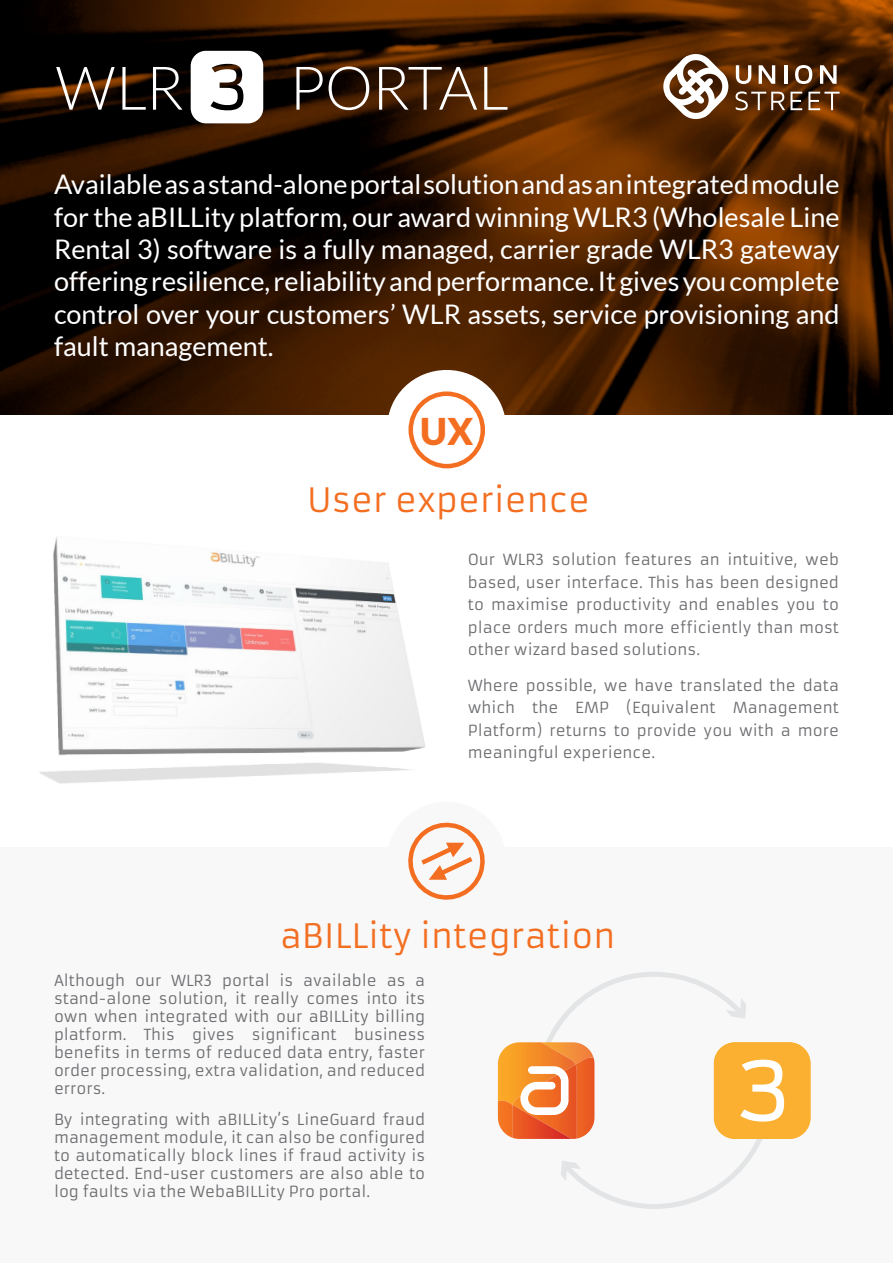
<style>
.page{position:relative;width:893px;height:1263px;background:#fff}
.page>*{position:absolute;margin:0;border:0;box-sizing:border-box;transform-origin:0 0}
.t1{font:300 60.3px "Lato";color:#fff}
.t2{font:900 36.9px "Lato";color:#f36e21}
.Subheading{font:33px "Armata";color:#f36e21}
.First_section_body{font:27px/32.4px "Lato";color:#fff;text-align:justify}
.reversed_body_copy{font:15px/18px "Armata";color:#6c6d70;text-align:justify}
.Body_copy{font:15px/22.5px "Armata";color:#6c6d70;text-align:justify}
</style>
<div class="page">
<img style="left:0;top:0;width:893px;height:415px">
<div style="left:387px;top:370px;width:119px;height:115px;background:#fff;border-radius:50%"></div>
<svg style="left:736px;top:91px;width:66px;height:19px"></svg>
<svg style="left:808px;top:92px;width:31px;height:18px"></svg>
<svg style="left:736px;top:65px;width:15px;height:19px"></svg>
<svg style="left:759px;top:65px;width:16px;height:19px"></svg>
<hr style="left:784px;top:65px;width:3px;height:19px;background:#fff">
<svg style="left:795px;top:65px;width:17px;height:19px"></svg>
<svg style="left:820px;top:65px;width:17px;height:19px"></svg>
<svg style="left:663px;top:54px;width:67px;height:65px"></svg>
<div style="left:0;top:847px;width:893px;height:416px;background:#f8f8f8"></div>
<div style="left:387px;top:802px;width:119px;height:115px;background:#f8f8f8;border-radius:50%"></div>
<svg style="left:191px;top:51px;width:72px;height:72px"></svg>
<img style="left:39px;top:537px;width:386px;height:247px">
<svg style="left:546px;top:972px;width:216px;height:237px"></svg>
<img style="left:498px;top:1042px;width:22px;height:63px">
<svg style="left:498px;top:1101px;width:1px;height:23px"></svg>
<img style="left:577px;top:1115px;width:17px;height:23px">
<img style="left:513px;top:1064px;width:64px;height:75px">
<img style="left:512px;top:1105px;width:60px;height:34px">
<svg style="left:520px;top:1042px;width:74px;height:73px"></svg>
<svg style="left:726px;top:998px;width:20px;height:20px"></svg>
<div style="left:714px;top:1042px;width:96px;height:97px;background:#fbb031;border-radius:21px"></div>
<svg style="left:740px;top:1060px;width:44px;height:61px"></svg>
<svg style="left:561px;top:1161px;width:20px;height:20px"></svg>
<svg style="left:408px;top:822px;width:77px;height:78px"></svg>
<div style="left:408px;top:391px;width:77px;height:77px;border:4px solid #f36e21;border-radius:50%"></div>
<p class="t1" style="left:55px;top:46px;width:130px">WLR</p>
<p class="t1" style="left:290px;top:46px;width:220px">PORTAL</p>
<p class="First_section_body" style="left:54px;top:168px;width:787px">Available as a stand-alone portal solution and as an integrated module for the aBILLity platform, our award winning WLR3 (Wholesale Line Rental 3) software is a fully managed, carrier grade WLR3 gateway offering resilience, reliability and performance. It gives you complete control over your customers’ WLR assets, service provisioning and fault management.</p>
<p class="t2" style="left:420px;top:410px;width:55px">UX</p>
<p class="Subheading" style="left:307px;top:479px;width:285px">User experience</p>
<p class="Body_copy" style="left:468px;top:549px;width:373px">Our WLR3 solution features an intuitive, web based, user interface. This has been designed to maximise productivity and enables you to place orders much more efficiently than most other wizard based solutions.</p>
<p class="Body_copy" style="left:468px;top:674px;width:373px">Where possible, we have translated the data which the EMP (Equivalent Management Platform) returns to provide you with a more meaningful experience.</p>
<p class="Subheading" style="left:280px;top:916px;width:337px">aBILLity integration</p>
<p class="reversed_body_copy" style="left:54px;top:972px;width:373px">Although our WLR3 portal is available as a stand-alone solution, it really comes into its own when integrated with our aBILLity billing platform. This gives significant business benefits in terms of reduced data entry, faster order processing, extra validation, and reduced errors.</p>
<p class="reversed_body_copy" style="left:54px;top:1111px;width:373px">By integrating with aBILLity’s LineGuard fraud management module, it can also be configured to automatically block lines if fraud activity is detected. End-user customers are also able to log faults via the WebaBILLity Pro portal.</p>
</div>
